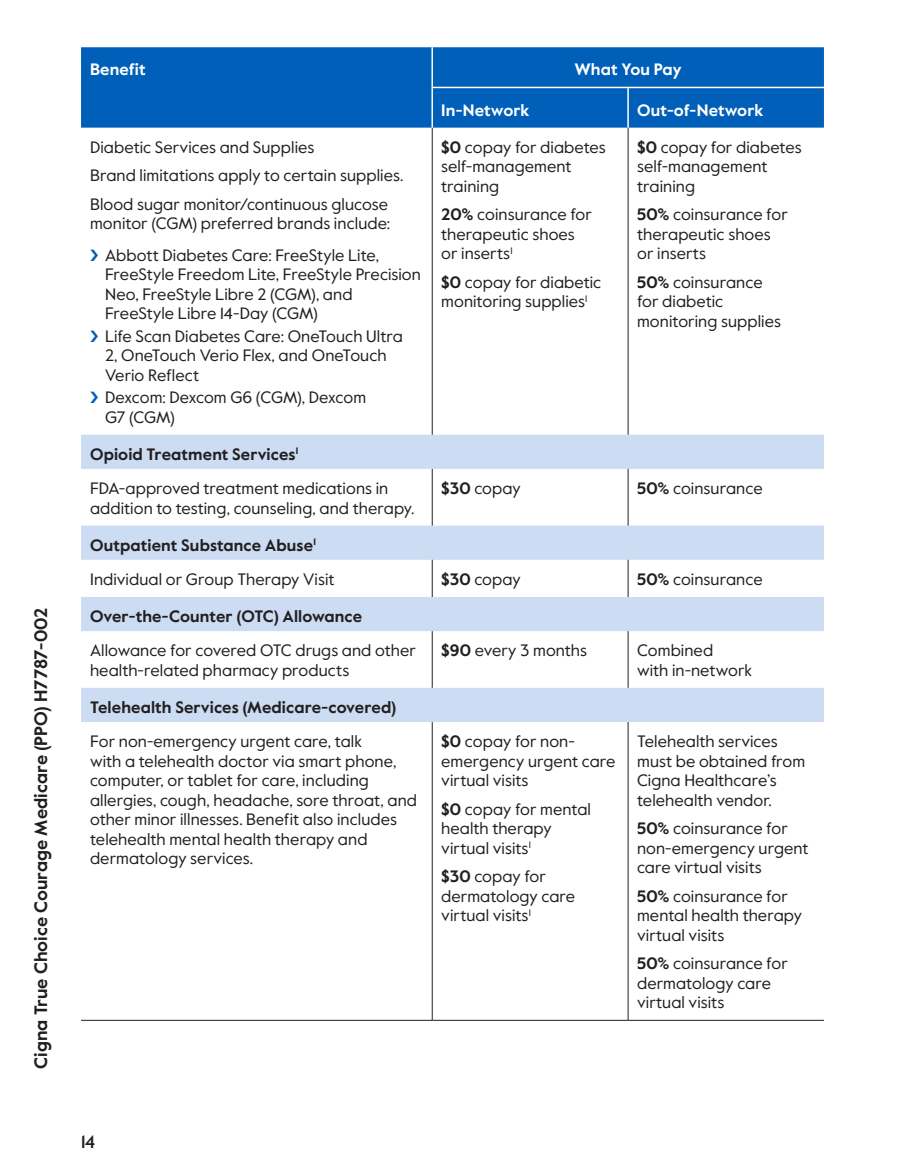
<style>
.page{position:relative;width:905px;height:1175px;background:#fff}
.page>*{position:absolute;margin:0;border:0;box-sizing:border-box;transform-origin:0 0}
.margin_plan_name{font:700 18px "Value Sans Pro";color:#231f20}
.t1{font:500 18px "Value Sans Pro";color:#231f20}
.table_para{font:16.5px/19.5px "Value Sans Pro";letter-spacing:.005em;color:#231f20}
.table_row_h1{font:700 16.5px "Value Sans Pro";letter-spacing:.005em;color:#231f20}
.table_col_h1_align_r{font:700 16.5px "Value Sans Pro";letter-spacing:.005em;color:#fff}
.table_col_h1_align_c{font:700 16.5px "Value Sans Pro";color:#fff}
.s1{font-weight:700}
</style>
<div class="page">
<div style="left:81px;top:47px;width:743px;height:81px;background:#005fb9"></div>
<svg style="left:81px;top:435px;width:743px;height:287px"></svg>
<hr style="left:432px;top:128px;width:1px;height:307px;background:#231f20">
<hr style="left:432px;top:469px;width:1px;height:56px;background:#231f20">
<hr style="left:432px;top:560px;width:1px;height:37px;background:#231f20">
<hr style="left:432px;top:631px;width:1px;height:57px;background:#231f20">
<hr style="left:432px;top:722px;width:1px;height:298px;background:#231f20">
<hr style="left:627px;top:128px;width:1px;height:307px;background:#231f20">
<hr style="left:627px;top:469px;width:1px;height:56px;background:#231f20">
<hr style="left:627px;top:560px;width:1px;height:37px;background:#231f20">
<hr style="left:627px;top:722px;width:1px;height:298px;background:#231f20">
<hr style="left:431px;top:47px;width:2px;height:40px;background:#fff">
<hr style="left:628px;top:87px;width:196px;height:1px;background:#fff">
<hr style="left:431px;top:87px;width:197px;height:1px;background:#fff">
<hr style="left:627px;top:88px;width:1px;height:40px;background:#fff">
<hr style="left:431px;top:88px;width:2px;height:40px;background:#fff">
<hr style="left:627px;top:631px;width:1px;height:57px;background:#231f20">
<hr style="left:81px;top:1020px;width:351px;height:1px;background:#231f20">
<hr style="left:432px;top:1020px;width:196px;height:1px;background:#231f20">
<hr style="left:628px;top:1020px;width:196px;height:1px;background:#231f20">
<p class="margin_plan_name" style="left:30px;top:1068px;width:462px;rotate:-90deg">Cigna True Choice Courage Medicare (PPO) H7787-002</p>
<p class="table_col_h1_align_r" style="left:90px;top:60px;width:57px">Benefit</p>
<p class="table_col_h1_align_c" style="left:574px;top:60px;width:109px">What You Pay</p>
<p class="table_col_h1_align_r" style="left:441px;top:100px;width:90px">In-Network</p>
<p class="table_col_h1_align_r" style="left:637px;top:100px;width:128px">Out-of-Network</p>
<p class="table_para" style="left:90px;top:137px;width:226px">Diabetic Services and Supplies</p>
<p class="table_para" style="left:90px;top:166px;width:315px">Brand limitations apply to certain supplies.</p>
<p class="table_para" style="left:90px;top:194px;width:302px">Blood sugar monitor/continuous glucose monitor (CGM) preferred brands include:</p>
<p class="table_para" style="left:105px;top:245px;width:317px">Abbott Diabetes Care: FreeStyle Lite, FreeStyle Freedom Lite, FreeStyle Precision Neo, FreeStyle Libre 2 (CGM), and FreeStyle Libre 14-Day (CGM)</p>
<p class="table_para" style="left:105px;top:326px;width:299px">Life Scan Diabetes Care: OneTouch Ultra<br>2, OneTouch Verio Flex, and OneTouch<br>Verio Reflect</p>
<p class="table_para" style="left:105px;top:388px;width:262px">Dexcom: Dexcom G6 (CGM), Dexcom<br>G7 (CGM)</p>
<p class="table_para" style="left:441px;top:137px;width:166px"><span class="s1">$0</span> copay for diabetes self-management training</p>
<p class="table_para" style="left:441px;top:205px;width:152px"><span class="s1">20%</span> coinsurance for therapeutic shoes or inserts<sup>1</sup></p>
<p class="table_para" style="left:441px;top:272px;width:162px"><span class="s1">$0</span> copay for diabetic monitoring supplies<sup>1</sup></p>
<p class="table_para" style="left:637px;top:137px;width:166px"><span class="s1">$0</span> copay for diabetes self-management training</p>
<p class="table_para" style="left:637px;top:205px;width:152px"><span class="s1">50%</span> coinsurance for therapeutic shoes or inserts</p>
<p class="table_para" style="left:637px;top:272px;width:145px"><span class="s1">50%</span> coinsurance for diabetic monitoring supplies</p>
<p class="table_row_h1" style="left:90px;top:444px;width:210px">Opioid Treatment Services<sup>1</sup></p>
<p class="table_para" style="left:90px;top:479px;width:326px">FDA-approved treatment medications in addition to testing, counseling, and therapy.</p>
<p class="table_para" style="left:441px;top:479px;width:81px"><span class="s1">$30</span> copay</p>
<p class="table_para" style="left:637px;top:479px;width:127px"><span class="s1">50%</span> coinsurance</p>
<p class="table_row_h1" style="left:90px;top:535px;width:227px">Outpatient Substance Abuse<sup>1</sup></p>
<p class="table_para" style="left:90px;top:570px;width:246px">Individual or Group Therapy Visit</p>
<p class="table_para" style="left:441px;top:570px;width:81px"><span class="s1">$30</span> copay</p>
<p class="table_para" style="left:637px;top:570px;width:127px"><span class="s1">50%</span> coinsurance</p>
<p class="table_row_h1" style="left:90px;top:606px;width:274px">Over-the-Counter (OTC) Allowance</p>
<p class="table_para" style="left:90px;top:641px;width:327px">Allowance for covered OTC drugs and other health-related pharmacy products</p>
<p class="table_para" style="left:441px;top:641px;width:147px"><span class="s1">$90</span> every 3 months</p>
<p class="table_para" style="left:637px;top:641px;width:116px">Combined<br>with in-network</p>
<p class="table_row_h1" style="left:90px;top:697px;width:308px">Telehealth Services (Medicare-covered)</p>
<p class="table_para" style="left:90px;top:732px;width:328px">For non-emergency urgent care, talk<br>with a telehealth doctor via smart phone, computer, or tablet for care, including allergies, cough, headache, sore throat, and other minor illnesses. Benefit also includes telehealth mental health therapy and dermatology services.</p>
<p class="table_para" style="left:441px;top:732px;width:176px"><span class="s1">$0</span> copay for non&shy;emergency urgent care virtual visits</p>
<p class="table_para" style="left:637px;top:732px;width:170px">Telehealth services must be obtained from<br>Cigna Healthcare’s telehealth vendor.</p>
<p class="table_para" style="left:637px;top:819px;width:173px"><span class="s1">50%</span> coinsurance for non-emergency urgent care virtual visits</p>
<p class="table_para" style="left:637px;top:886px;width:166px"><span class="s1">50%</span> coinsurance for mental health therapy virtual visits</p>
<p class="table_para" style="left:637px;top:954px;width:152px"><span class="s1">50%</span> coinsurance for dermatology care virtual visits</p>
<p class="table_para" style="left:441px;top:799px;width:151px"><span class="s1">$0</span> copay for mental health therapy virtual visits<sup>1</sup></p>
<p class="table_para" style="left:441px;top:867px;width:135px"><span class="s1">$30</span> copay for dermatology care virtual visits<sup>1</sup></p>
<p class="t1" style="left:81px;top:1130px;width:16px">14</p>
</div>
